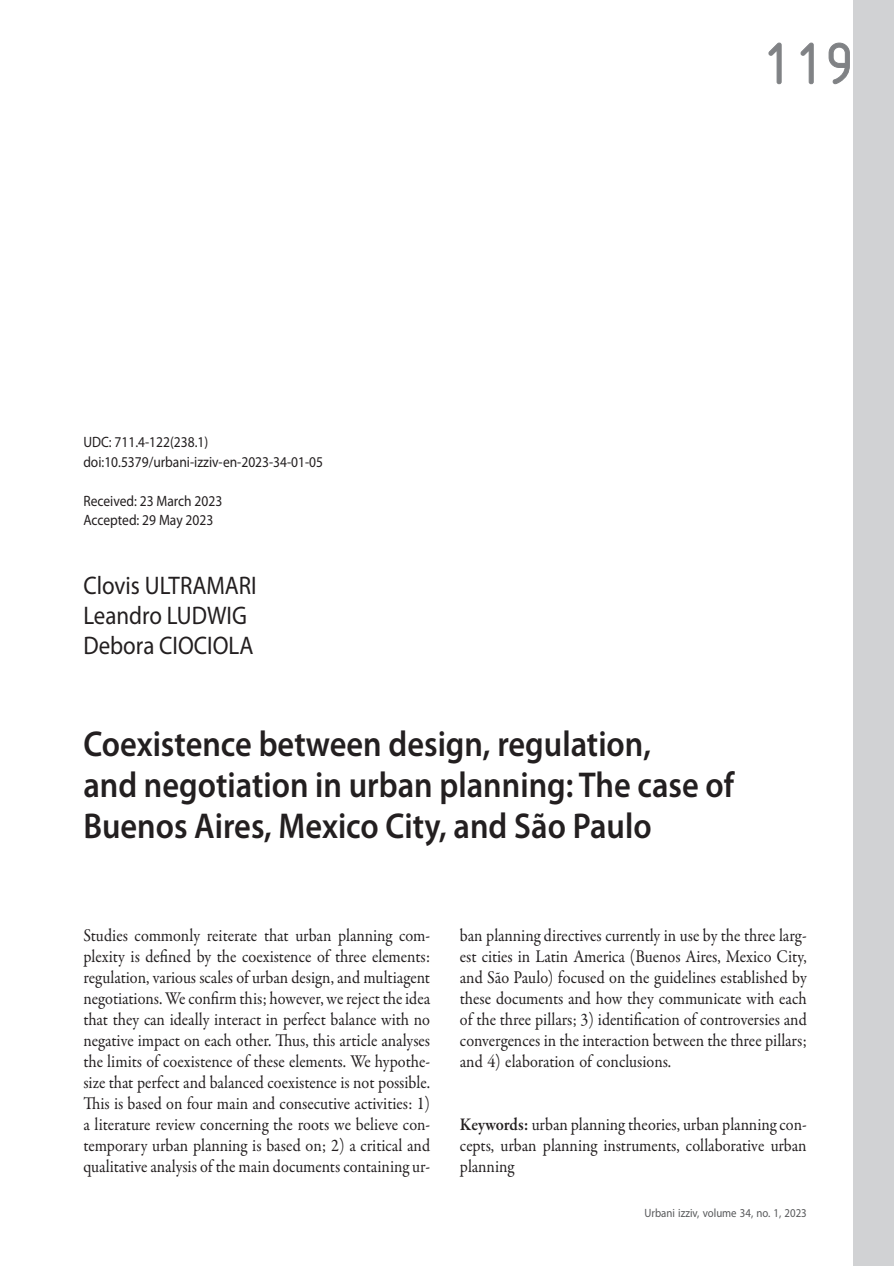
<style>
.page{position:relative;width:894px;height:1266px;background:#fff}
.page>*{position:absolute;margin:0;border:0;box-sizing:border-box;transform-origin:0 0}
.t1{font:63px "ISOCTEUR";color:#808285}
.t2{font:600 36px/41.2px "Myriad Pro";color:#231f20;scale:.9 1}
.t3{font:25.5px/30px "Myriad Pro";color:#231f20;scale:.9 1}
.t4{font:18px/21px "Garamond Premr Pro";letter-spacing:-.005em;color:#231f20;text-align:justify;scale:.9 1}
.t5{font:15px/19.5px "Myriad Pro";color:#231f20;scale:.9 1}
.t6{font:12px "Myriad Pro";color:#57585a;scale:.9 1}
.s1{font-weight:600}
</style>
<div class="page">
<svg style="left:768px;top:42px;width:13px;height:42px"></svg>
<svg style="left:800px;top:42px;width:13px;height:42px"></svg>
<svg style="left:828px;top:42px;width:21px;height:43px"></svg>
<div style="left:853px;top:0;width:40px;height:1265px;background:#d1d2d4"></div>
<h1 class="t1" style="left:752px;top:23px;width:110px">119</h1>
<p class="t5" style="left:83px;top:432px;width:268px">UDC: 711.4-122(238.1) doi:10.5379/urbani-izziv-en-2023-34-01-05</p>
<p class="t5" style="left:83px;top:491px;width:156px">Received: 23 March 2023<br>Accepted: 29 May 2023</p>
<h3 class="t3" style="left:83px;top:571px;width:194px">Clovis ULTRAMARI<br>Leandro LUDWIG<br>Debora CIOCIOLA</h3>
<h2 class="t2" style="left:83px;top:722px;width:724px">Coexistence between design, regulation,<br>and negotiation in urban planning: The case of<br>Buenos Aires, Mexico City, and São Paulo</h2>
<p class="t4" style="left:83px;top:925px;width:387px">Studies commonly reiterate that urban planning com&shy;plexity is defined by the coexistence of three elements: regulation, various scales of urban design, and multiagent negotiations. We confirm this; however, we reject the idea that they can ideally interact in perfect balance with no negative impact on each other. Thus, this article analyses the limits of coexistence of these elements. We hypothe&shy;size that perfect and balanced coexistence is not possible.<br>This is based on four main and consecutive activities: 1) a literature review concerning the roots we believe con&shy;temporary urban planning is based on; 2) a critical and qualitative analysis of the main documents containing ur-</p>
<p class="t4" style="left:460px;top:925px;width:387px">ban planning directives currently in use by the three larg&shy;est cities in Latin America (Buenos Aires, Mexico City, and São Paulo) focused on the guidelines established by these documents and how they communicate with each of the three pillars; 3) identification of controversies and convergences in the interaction between the three pillars; and 4) elaboration of conclusions.</p>
<p class="t4" style="left:460px;top:1114px;width:387px"><span class="s1">Keywords:</span> urban planning theories, urban planning con&shy;cepts, urban planning instruments, collaborative urban planning</p>
<p class="t6" style="left:644px;top:1205px;width:182px">Urbani izziv, volume 34, no. 1, 2023</p>
</div>
